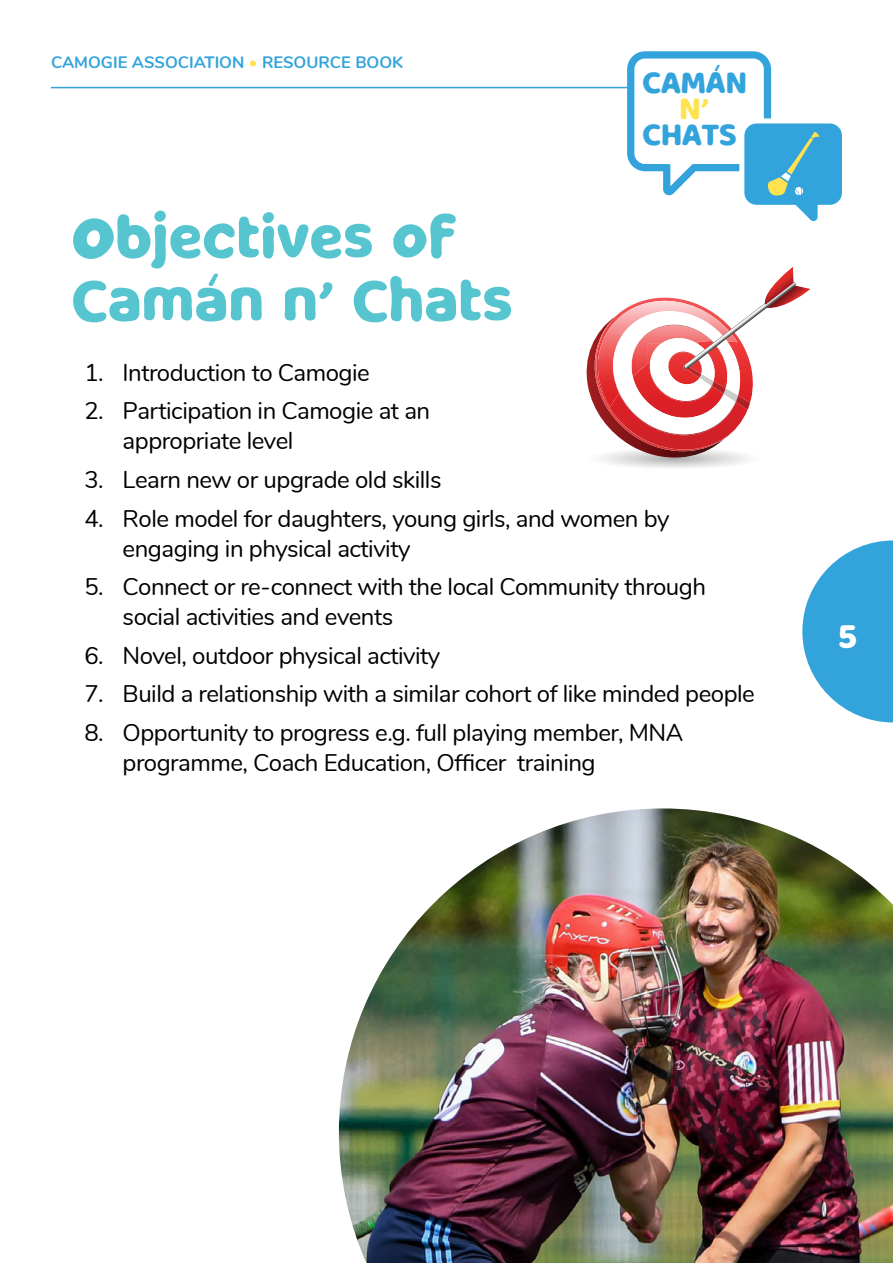
<style>
.page{position:relative;width:893px;height:1263px;background:#fff}
.page>*{position:absolute;margin:0;border:0;box-sizing:border-box;transform-origin:0 0}
.t1{font:58.5px/63px "Milky Nice";color:#56c5d0}
.t2{font:33px "Milky Nice";color:#fff}
.t3{font:30px/25.8px "Milky Nice";color:#33a3dc;text-align:center}
.t4{font:24px/30px "Nunito";letter-spacing:-.02em;color:#000}
.t5{font:700 16.5px "Nunito";color:#33a3dc}
.s1{color:#ffe250}
</style>
<div class="page">
<hr style="left:51px;top:87px;width:648px;height:1px;background:#33a3dc">
<svg style="left:627px;top:51px;width:215px;height:171px"></svg>
<svg style="left:802px;top:540px;width:91px;height:182px"></svg>
<img style="left:339px;top:808px;width:554px;height:455px">
<svg style="left:586px;top:267px;width:224px;height:201px"></svg>
<p class="t5" style="left:51px;top:50px;width:354px">CAMOGIE ASSOCIATION <span class="s1">•</span> RESOURCE BOOK</p>
<p class="t1" style="left:72px;top:206px;width:443px">Objectives of<br>Camán n’ Chats</p>
<p class="t3" style="left:643px;top:70px;width:106px">CAMÁN<br><span class="s1">N’<br></span>CHATS</p>
<p class="t4" style="left:84px;top:356px;width:287px">1. Introduction to Camogie</p>
<p class="t4" style="left:123px;top:395px;width:309px;text-indent:-38px">2. Participation in Camogie at an appropriate level</p>
<p class="t4" style="left:84px;top:463px;width:359px">3. Learn new or upgrade old skills</p>
<p class="t4" style="left:123px;top:502px;width:548px;text-indent:-38px">4. Role model for daughters, young girls, and women by engaging in physical activity</p>
<p class="t4" style="left:123px;top:570px;width:585px;text-indent:-38px">5. Connect or re-connect with the local Community through social activities and events</p>
<p class="t4" style="left:84px;top:639px;width:357px">6. Novel, outdoor physical activity</p>
<p class="t4" style="left:84px;top:677px;width:672px">7. Build a relationship with a similar cohort of like minded people</p>
<p class="t4" style="left:123px;top:716px;width:562px;text-indent:-38px">8. Opportunity to progress e.g. full playing member, MNA programme, Coach Education, Officer training</p>
<p class="t2" style="left:838px;top:616px;width:21px">5</p>
</div>
